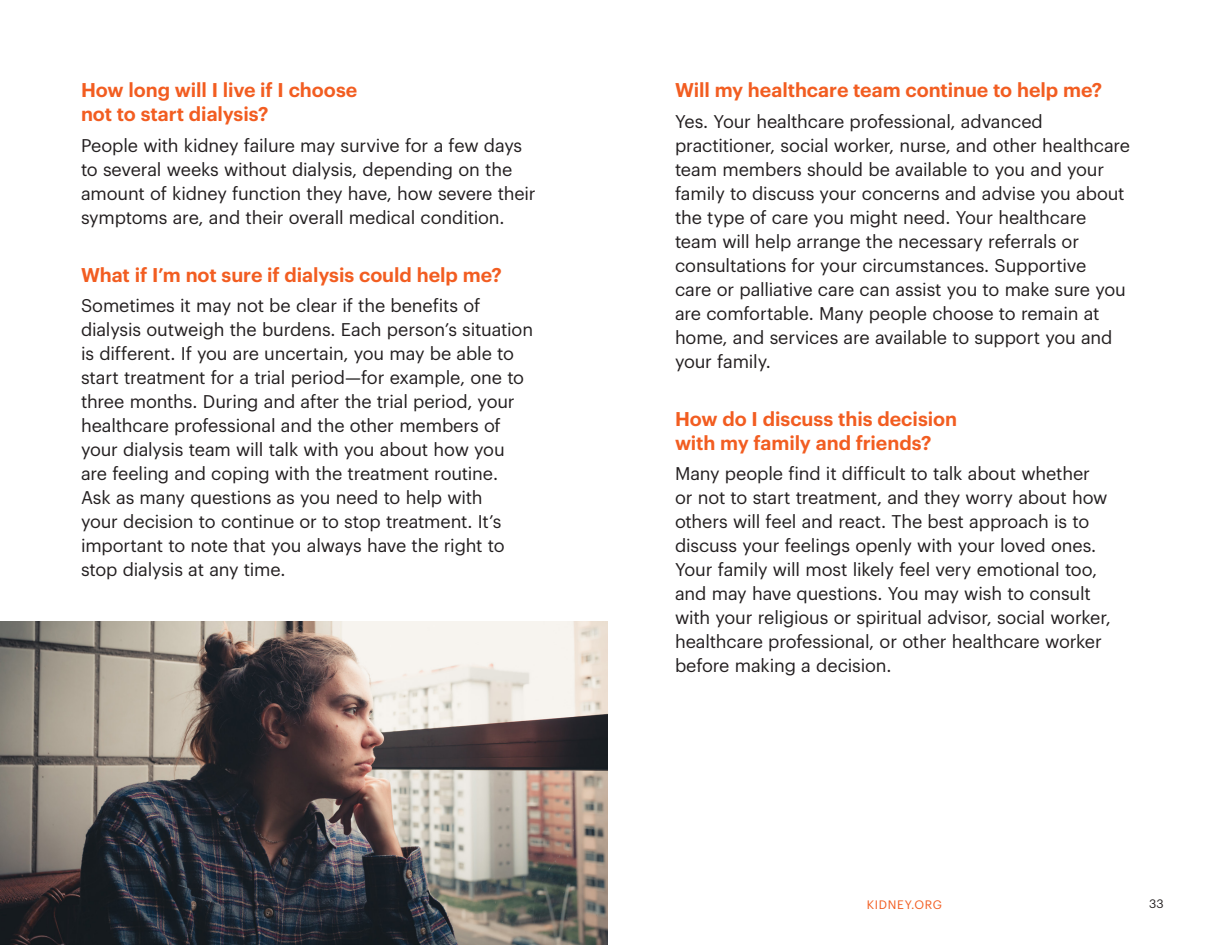
<style>
.page{position:relative;width:1215px;height:945px;background:#fff}
.page>*{position:absolute;margin:0;border:0;box-sizing:border-box;transform-origin:0 0}
.Head2{font:600 19.5px/24px "Graphik";letter-spacing:-.005em;color:#f25d21}
.Body1{font:18px/24px "Graphik";letter-spacing:-.01em;color:#231f20}
.t1{font:12px "Graphik";letter-spacing:.055em;color:#f25d21}
.t2{font:12px "Graphik";color:#231f20}
</style>
<div class="page">
<img style="left:0;top:621px;width:608px;height:324px">
<p class="Head2" style="left:81px;top:76px;width:278px">How long will I live if I choose not to start dialysis?</p>
<p class="Body1" style="left:81px;top:132px;width:456px">People with kidney failure may survive for a few days to several weeks without dialysis, depending on the amount of kidney function they have, how severe their symptoms are, and their overall medical condition.</p>
<p class="Head2" style="left:81px;top:261px;width:422px">What if I’m not sure if dialysis could help me?</p>
<p class="Body1" style="left:81px;top:292px;width:454px">Sometimes it may not be clear if the benefits of dialysis outweigh the burdens. Each person’s situation is different. If you are uncertain, you may be able to start treatment for a trial period—for example, one to three months. During and after the trial period, your healthcare professional and the other members of your dialysis team will talk with you about how you are feeling and coping with the treatment routine.<br>Ask as many questions as you need to help with<br>your decision to continue or to stop treatment. It’s important to note that you always have the right to stop dialysis at any time.</p>
<p class="Head2" style="left:675px;top:76px;width:429px">Will my healthcare team continue to help me?</p>
<p class="Body1" style="left:675px;top:108px;width:457px">Yes. Your healthcare professional, advanced practitioner, social worker, nurse, and other healthcare team members should be available to you and your family to discuss your concerns and advise you about the type of care you might need. Your healthcare team will help arrange the necessary referrals or consultations for your circumstances. Supportive<br>care or palliative care can assist you to make sure you are comfortable. Many people choose to remain at home, and services are available to support you and your family.</p>
<p class="Head2" style="left:675px;top:405px;width:284px">How do I discuss this decision with my family and friends?</p>
<p class="Body1" style="left:675px;top:460px;width:437px">Many people find it difficult to talk about whether or not to start treatment, and they worry about how others will feel and react. The best approach is to discuss your feelings openly with your loved ones.<br>Your family will most likely feel very emotional too, and may have questions. You may wish to consult with your religious or spiritual advisor, social worker, healthcare professional, or other healthcare worker before making a decision.</p>
<p class="t1" style="left:867px;top:896px;width:77px">KIDNEY.ORG</p>
<p class="t2" style="left:1149px;top:895px;width:16px">33</p>
</div>
